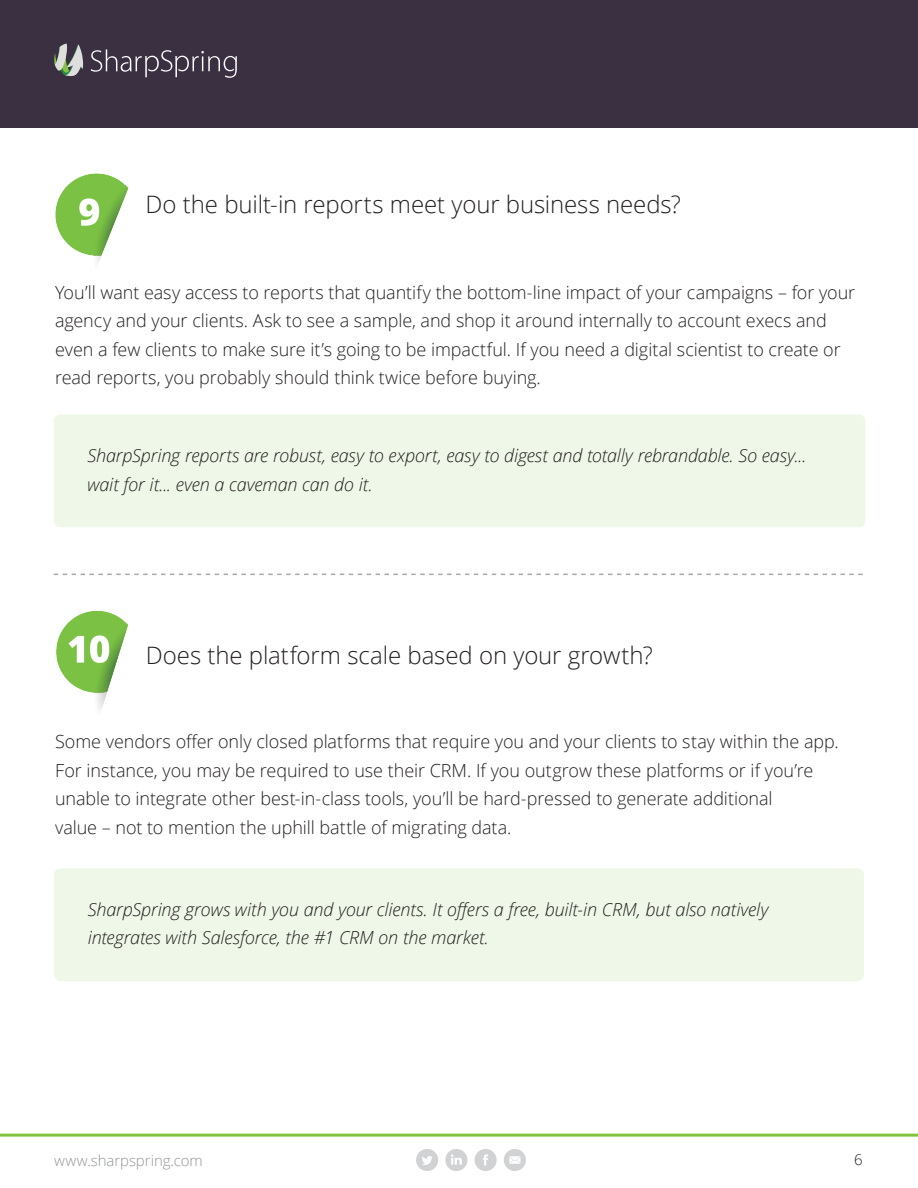
<style>
.page{position:relative;width:918px;height:1188px;background:#fff}
.page>*{position:absolute;margin:0;border:0;box-sizing:border-box;transform-origin:0 0}
.t1{font:300 24px "Open Sans";letter-spacing:-.005em;color:#231f20}
.Paragraph{font:300 18px/28.5px "Open Sans";letter-spacing:-.005em;color:#231f20}
.t2{font:italic 300 18px/28.5px "Open Sans";letter-spacing:-.01em;color:#231f20}
.t3{font:300 15px "Open Sans";letter-spacing:-.005em;color:#939598}
.t4{font:300 15px "Open Sans";color:#231f20}
</style>
<div class="page">
<svg style="left:416px;top:1149px;width:22px;height:22px"></svg>
<svg style="left:475px;top:1149px;width:22px;height:22px"></svg>
<svg style="left:445px;top:1149px;width:22px;height:22px"></svg>
<svg style="left:504px;top:1149px;width:22px;height:22px"></svg>
<hr style="left:0;top:1134px;width:918px;height:3px;background:#84c340">
<div style="left:0;top:0;width:918px;height:127px;background:#3a3042"></div>
<svg style="left:91px;top:49px;width:146px;height:29px"></svg>
<svg style="left:54px;top:43px;width:29px;height:33px"></svg>
<img style="left:55px;top:173px;width:74px;height:91px">
<img style="left:56px;top:611px;width:72px;height:99px">
<div style="left:54px;top:868px;width:810px;height:113px;background:#eff8e8;border-radius:7px"></div>
<div style="left:54px;top:415px;width:811px;height:112px;background:#eff8e8;border-radius:7px"></div>
<svg style="left:54px;top:574px;width:809px;height:1px"></svg>
<p class="t1" style="left:146px;top:188px;width:537px">Do the built-in reports meet your business needs?</p>
<p class="Paragraph" style="left:55px;top:278px;width:802px">You’ll want easy access to reports that quantify the bottom-line impact of your campaigns – for your agency and your clients. Ask to see a sample, and shop it around internally to account execs and even a few clients to make sure it’s going to be impactful. If you need a digital scientist to create or read reports, you probably should think twice before buying.</p>
<p class="t2" style="left:87px;top:441px;width:720px">SharpSpring reports are robust, easy to export, easy to digest and totally rebrandable. So easy... wait for it... even a caveman can do it.</p>
<p class="t1" style="left:146px;top:639px;width:508px">Does the platform scale based on your growth?</p>
<p class="Paragraph" style="left:55px;top:727px;width:785px">Some vendors offer only closed platforms that require you and your clients to stay within the app.<br>For instance, you may be required to use their CRM. If you outgrow these platforms or if you’re unable to integrate other best-in-class tools, you’ll be hard-pressed to generate additional</p>
<p class="Paragraph" style="left:55px;top:813px;width:458px">value – not to mention the uphill battle of migrating data.</p>
<p class="t2" style="left:88px;top:894px;width:682px">SharpSpring grows with you and your clients. It offers a free, built-in CRM, but also natively integrates with Salesforce, the #1 CRM on the market.</p>
<p class="t3" style="left:54px;top:1150px;width:150px">www.sharpspring.com</p>
<p class="t4" style="left:854px;top:1149px;width:10px">6</p>
</div>
